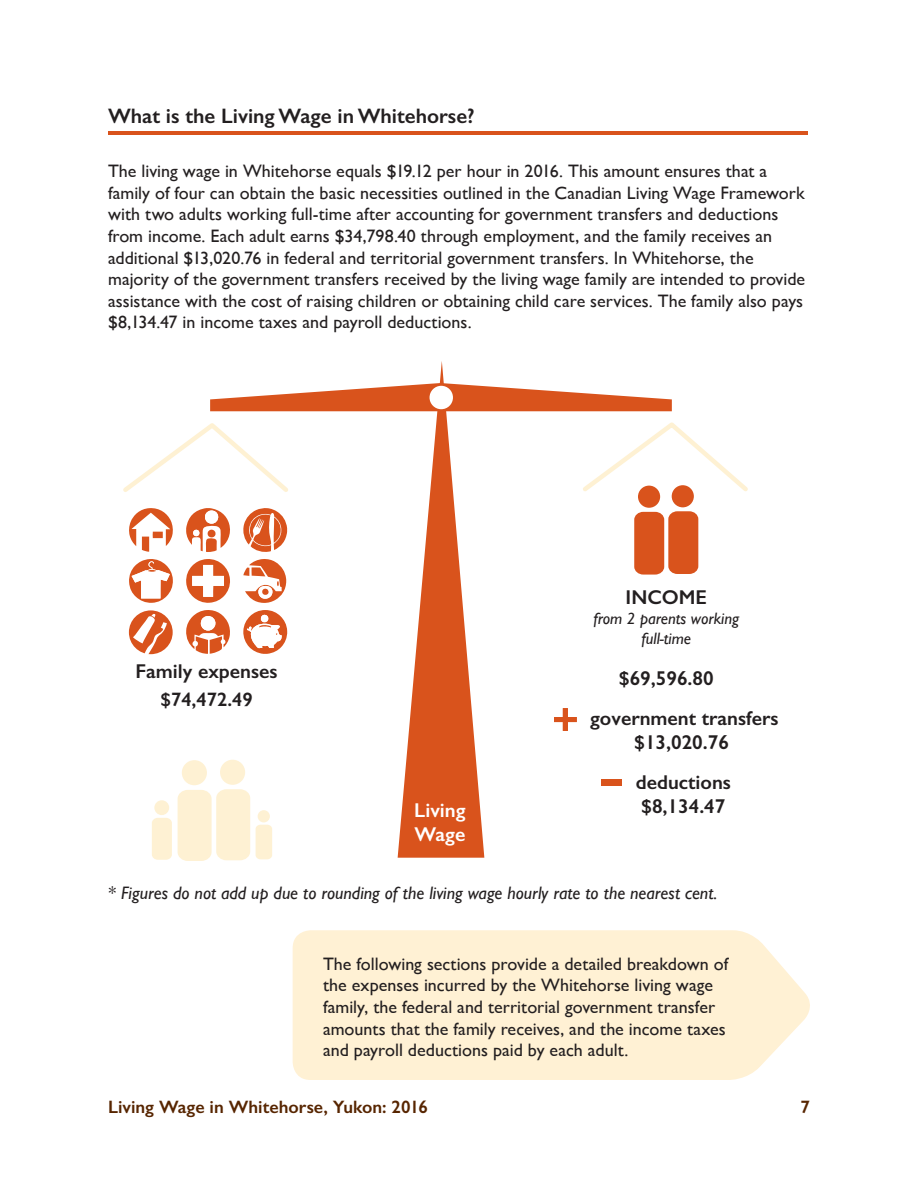
<style>
.page{position:relative;width:918px;height:1188px;background:#fff}
.page>*{position:absolute;margin:0;border:0;box-sizing:border-box;transform-origin:0 0}
.t1{font:600 21px "Gill Sans";color:#231f20}
.t2{font:600 20.1px/39.9px "Gill Sans";color:#231f20}
.t3{font:600 20.1px "Gill Sans";color:#fff}
.t4{font:600 19.5px "Gill Sans";color:#231f20}
.t5{font:18px/21.6px "Gill Sans";color:#231f20}
.t6{font:italic 18px "Gill Sans";color:#231f20}
.t7{font:600 18px "Gill Sans";color:#572500}
.t8{font:italic 16.5px/19.8px "Gill Sans";color:#231f20;text-align:center}
</style>
<div class="page">
<div style="left:293px;top:930px;width:517px;height:150px;background:#fff1d4"></div>
<hr style="left:108px;top:131px;width:700px;height:4px;background:#d9531c">
<svg style="left:123px;top:361px;width:625px;height:500px"></svg>
<p class="t1" style="left:108px;top:103px;width:368px">What is the Living Wage in Whitehorse?</p>
<p class="t5" style="left:108px;top:160px;width:699px">The living wage in Whitehorse equals $19.12 per hour in 2016. This amount ensures that a family of four can obtain the basic necessities outlined in the Canadian Living Wage Framework with two adults working full-time after accounting for government transfers and deductions from income. Each adult earns $34,798.40 through employment, and the family receives an additional $13,020.76 in federal and territorial government transfers. In Whitehorse, the majority of the government transfers received by the living wage family are intended to provide assistance with the cost of raising children or obtaining child care services. The family also pays $8,134.47 in income taxes and payroll deductions.</p>
<p class="t2" style="left:135px;top:651px;width:144px">Family expenses</p>
<p class="t4" style="left:161px;top:687px;width:94px">$74,472.49</p>
<p class="t2" style="left:626px;top:577px;width:83px">INCOME</p>
<p class="t8" style="left:593px;top:608px;width:147px">from 2 parents working full-time</p>
<p class="t2" style="left:590px;top:658px;width:190px;text-indent:29px">$69,596.80 government transfers</p>
<p class="t2" style="left:634px;top:722px;width:98px">$13,020.76 deductions</p>
<p class="t3" style="left:414px;top:798px;width:53px">Living</p>
<p class="t2" style="left:641px;top:786px;width:86px">$8,134.47</p>
<p class="t3" style="left:415px;top:822px;width:52px">Wage</p>
<p class="t6" style="left:108px;top:883px;width:611px">* Figures do not add up due to rounding of the living wage hourly rate to the nearest cent.</p>
<p class="t5" style="left:323px;top:953px;width:407px">The following sections provide a detailed breakdown of the expenses incurred by the Whitehorse living wage family, the federal and territorial government transfer amounts that the family receives, and the income taxes and payroll deductions paid by each adult.</p>
<p class="t7" style="left:108px;top:1096px;width:322px">Living Wage in Whitehorse, Yukon: 2016</p>
<p class="t7" style="left:800px;top:1096px;width:11px">7</p>
</div>
